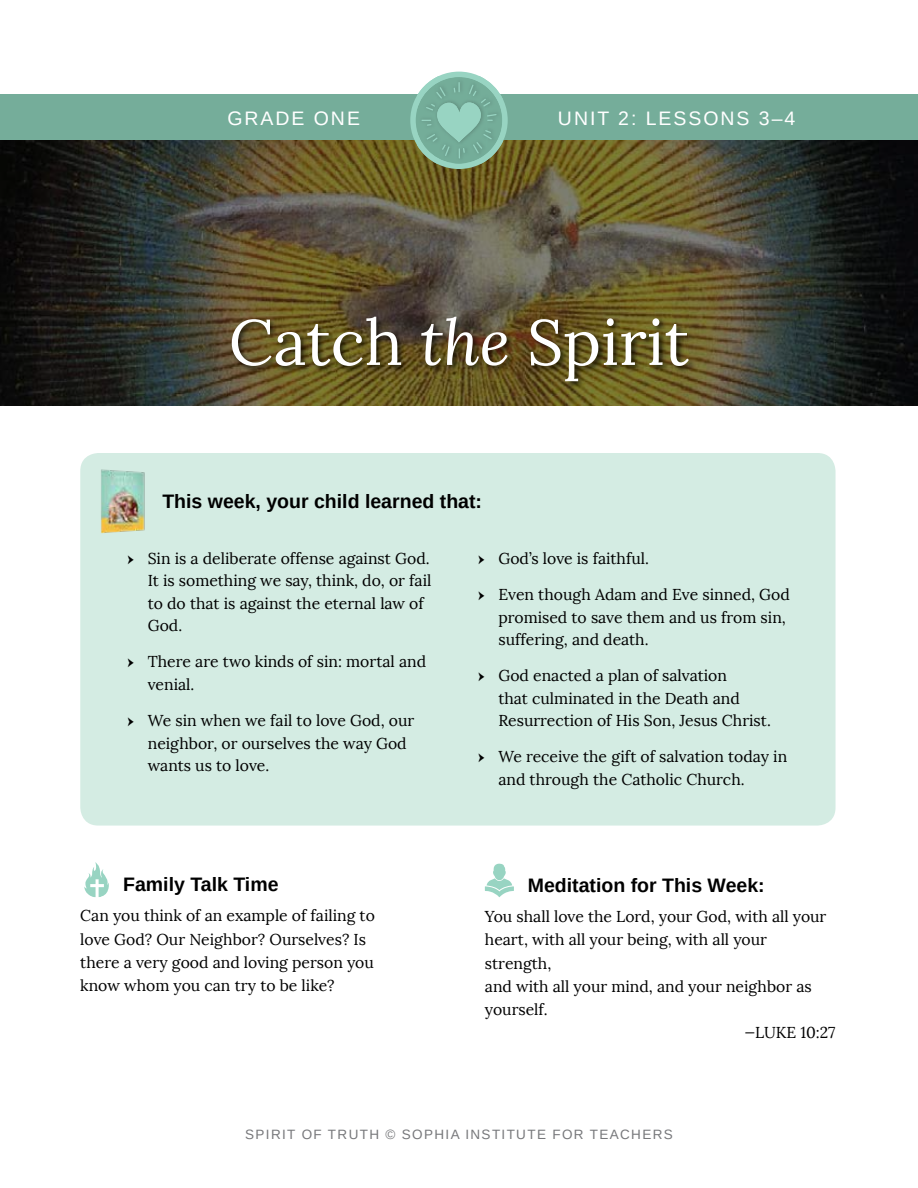
<style>
.page{position:relative;width:918px;height:1188px;background:#fff}
.page>*{position:absolute;margin:0;border:0;box-sizing:border-box;transform-origin:0 0}
.t1{font:63.9px "Lora";color:#fff}
.t2{font:700 19.5px "Arimo";color:#000}
.t3{font:19.5px "Arimo";letter-spacing:.1em;color:#fff}
.t4{font:15.75px/22.5px "Lora";color:#000}
.t5{font:13.5px "Arimo";letter-spacing:.1em;color:#77787b}
.s1{font-style:italic}
.s2{font-family:"Minion Pro"}
</style>
<div class="page">
<svg style="left:84px;top:862px;width:25px;height:35px"></svg>
<svg style="left:485px;top:864px;width:29px;height:33px"></svg>
<svg style="left:0;top:140px;width:918px;height:266px;background:#43402c"></svg>
<div style="left:230px;top:315px;width:467px;height:74px;background:#000;opacity:.7"></div>
<div style="left:0;top:95px;width:918px;height:45px;background:#75ad9a"></div>
<svg style="left:410px;top:72px;width:98px;height:97px"></svg>
<div style="left:80px;top:453px;width:756px;height:373px;background:#d4ece3;border-radius:18px"></div>
<img style="left:101px;top:469px;width:44px;height:65px">
<p class="t3" style="left:227px;top:105px;width:134px">GRADE ONE</p>
<p class="t3" style="left:558px;top:105px;width:239px">UNIT 2: LESSONS 3–4</p>
<h1 class="t1" style="left:229px;top:305px;width:462px">Catch <span class="s1">the</span> Spirit</h1>
<p class="t2" style="left:162px;top:488px;width:321px">This week, your child learned that:</p>
<p class="t4" style="left:148px;top:547px;width:285px;text-indent:-20px"><span class="s2">ӹ</span> Sin is a deliberate offense against God.<br>It is something we say, think, do, or fail to do that is against the eternal law of<br>God.</p>
<p class="t4" style="left:148px;top:651px;width:280px;text-indent:-20px"><span class="s2">ӹ</span> There are two kinds of sin: mortal and venial.</p>
<p class="t4" style="left:148px;top:710px;width:268px;text-indent:-20px"><span class="s2">ӹ</span> We sin when we fail to love God, our neighbor, or ourselves the way God wants us to love.</p>
<p class="t2" style="left:123px;top:871px;width:157px">Family Talk Time</p>
<p class="t4" style="left:80px;top:905px;width:296px;line-height:23.2px">Can you think of an example of failing to love God? Our Neighbor? Ourselves? Is there a very good and loving person you know whom you can try to be like?</p>
<p class="t4" style="left:478px;top:548px;width:172px"><span class="s2">ӹ</span> God’s love is faithful.</p>
<p class="t4" style="left:498px;top:584px;width:293px;text-indent:-20px"><span class="s2">ӹ</span> Even though Adam and Eve sinned, God promised to save them and us from sin, suffering, and death.</p>
<p class="t4" style="left:498px;top:665px;width:274px;text-indent:-20px"><span class="s2">ӹ</span> God enacted a plan of salvation<br>that culminated in the Death and<br>Resurrection of His Son, Jesus Christ.</p>
<p class="t4" style="left:498px;top:746px;width:290px;text-indent:-20px"><span class="s2">ӹ</span> We receive the gift of salvation today in and through the Catholic Church.</p>
<p class="t2" style="left:528px;top:872px;width:238px">Meditation for This Week:</p>
<p class="t4" style="left:485px;top:906px;width:343px">You shall love the Lord, your God, with all your</p>
<p class="t4" style="left:485px;top:929px;width:284px">heart, with all your being, with all your</p>
<p class="t4" style="left:485px;top:952px;width:68px">strength,</p>
<p class="t4" style="left:485px;top:975px;width:328px">and with all your mind, and your neighbor as</p>
<p class="t4" style="left:485px;top:999px;width:64px">yourself.</p>
<p class="t4" style="left:744px;top:1022px;width:93px">—LUKE 10:27</p>
<p class="t5" style="left:245px;top:1126px;width:429px">SPIRIT OF TRUTH © SOPHIA INSTITUTE FOR TEACHERS</p>
</div>
